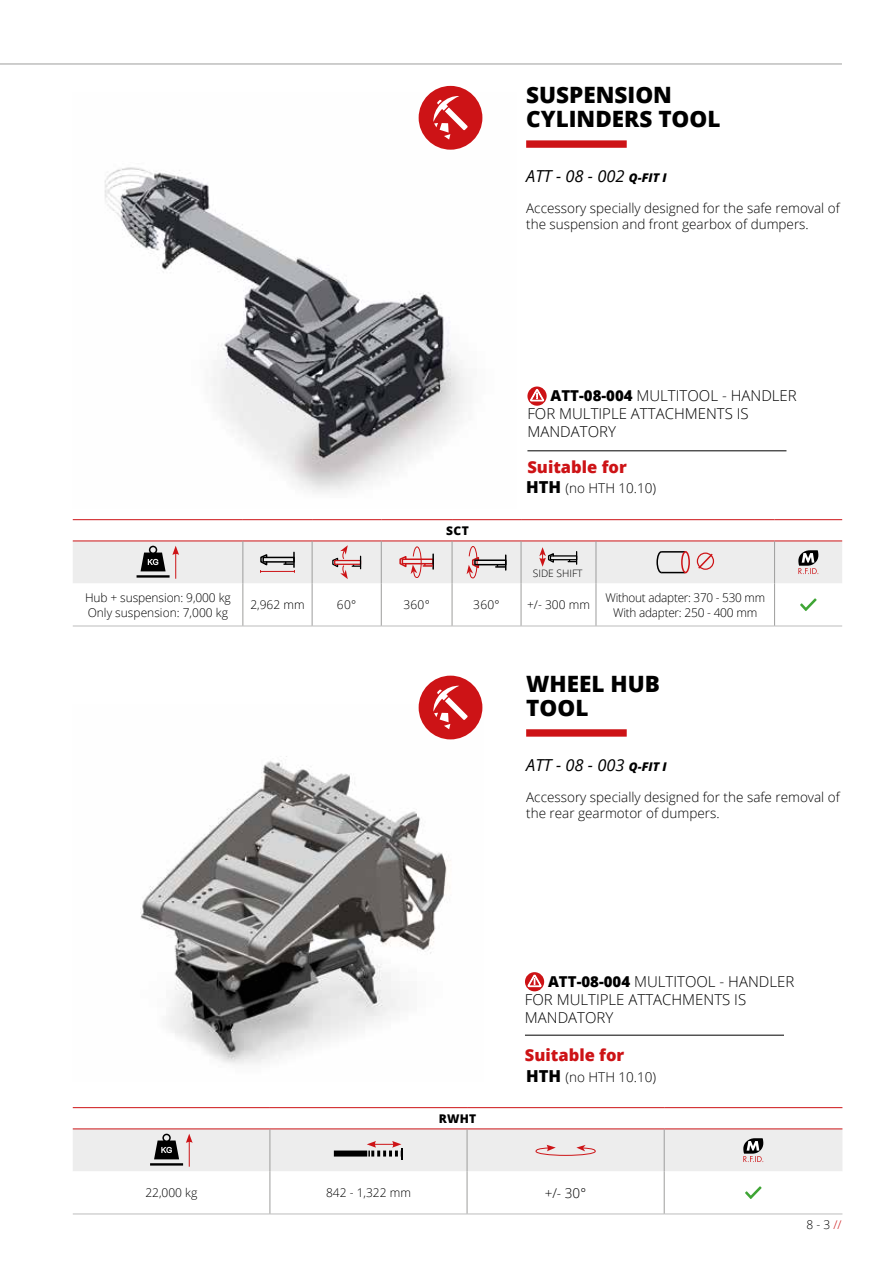
<style>
.page{position:relative;width:893px;height:1263px;background:#fff}
.page>*{position:absolute;margin:0;border:0;box-sizing:border-box;transform-origin:0 0}
.t1{font:800 22.5px/24px "Open Sans";color:#000}
.t2{font:italic 16.5px "Open Sans";color:#000}
.t3{font:800 16.5px "Open Sans";color:#cd1316}
.t4{font:300 15px/18px "Open Sans";color:#000}
.t5{font:300 13.5px/16.2px "Open Sans";color:#000}
.t6{font:300 12px/14.4px "Open Sans";letter-spacing:-.01em;color:#000}
.t7{font:800 12px "Open Sans";letter-spacing:.025em;color:#000}
.t8{font:300 10.2px "Open Sans";color:#000}
.s1{font-weight:800;font-size:12px}
.s2{font-weight:800}
.s3{font-weight:800;font-size:16.5px}
.s4{color:#cd1316}
</style>
<div class="page">
<img style="left:104px;top:93px;width:379px;height:399px">
<div style="left:419px;top:86px;width:63px;height:64px;background:#cd1316;border-radius:50%"></div>
<svg style="left:433px;top:96px;width:35px;height:44px"></svg>
<img style="left:140px;top:704px;width:343px;height:360px">
<div style="left:419px;top:676px;width:63px;height:63px;background:#cd1316;border-radius:50%"></div>
<svg style="left:433px;top:685px;width:35px;height:44px"></svg>
<hr style="left:0;top:64px;width:842px;height:1px;background:#9d9d9c">
<div style="left:526px;top:140px;width:101px;height:8px;background:#cd1316"></div>
<hr style="left:527px;top:451px;width:259px;height:1px;background:#000">
<svg style="left:527px;top:386px;width:20px;height:20px"></svg>
<svg style="left:530px;top:389px;width:14px;height:12px"></svg>
<hr style="left:73px;top:519px;width:170px;height:1px;background:#cd1316">
<hr style="left:243px;top:519px;width:69px;height:1px;background:#cd1316">
<hr style="left:312px;top:519px;width:69px;height:1px;background:#cd1316">
<hr style="left:381px;top:519px;width:71px;height:1px;background:#cd1316">
<hr style="left:452px;top:519px;width:69px;height:1px;background:#cd1316">
<hr style="left:521px;top:519px;width:75px;height:1px;background:#cd1316">
<hr style="left:596px;top:519px;width:179px;height:1px;background:#cd1316">
<hr style="left:775px;top:519px;width:67px;height:1px;background:#cd1316">
<hr style="left:73px;top:626px;width:170px;height:1px;background:#bcbcbc">
<hr style="left:243px;top:626px;width:69px;height:1px;background:#bcbcbc">
<hr style="left:312px;top:626px;width:69px;height:1px;background:#bcbcbc">
<hr style="left:381px;top:626px;width:71px;height:1px;background:#bcbcbc">
<hr style="left:452px;top:626px;width:69px;height:1px;background:#bcbcbc">
<hr style="left:521px;top:626px;width:75px;height:1px;background:#bcbcbc">
<hr style="left:596px;top:626px;width:179px;height:1px;background:#bcbcbc">
<hr style="left:775px;top:626px;width:67px;height:1px;background:#bcbcbc">
<svg style="left:73px;top:541px;width:769px;height:85px"></svg>
<div style="left:526px;top:729px;width:101px;height:8px;background:#cd1316"></div>
<hr style="left:73px;top:1107px;width:197px;height:1px;background:#cd1316">
<hr style="left:270px;top:1107px;width:197px;height:1px;background:#cd1316">
<hr style="left:467px;top:1107px;width:197px;height:1px;background:#cd1316">
<hr style="left:664px;top:1107px;width:178px;height:1px;background:#cd1316">
<hr style="left:73px;top:1128px;width:197px;height:1px;background:#cd1316">
<hr style="left:270px;top:1128px;width:197px;height:1px;background:#cd1316">
<hr style="left:467px;top:1128px;width:197px;height:1px;background:#cd1316">
<hr style="left:664px;top:1128px;width:178px;height:1px;background:#cd1316">
<hr style="left:73px;top:1214px;width:197px;height:1px;background:#bcbcbc">
<hr style="left:270px;top:1214px;width:197px;height:1px;background:#bcbcbc">
<hr style="left:467px;top:1214px;width:197px;height:1px;background:#bcbcbc">
<hr style="left:664px;top:1214px;width:178px;height:1px;background:#bcbcbc">
<svg style="left:73px;top:1129px;width:769px;height:85px"></svg>
<hr style="left:525px;top:1035px;width:259px;height:1px;background:#000">
<svg style="left:525px;top:972px;width:19px;height:19px"></svg>
<svg style="left:527px;top:975px;width:15px;height:12px"></svg>
<h1 class="t1" style="left:526px;top:82px;width:196px">SUSPENSION<br>CYLINDERS TOOL</h1>
<p class="t2" style="left:526px;top:164px;width:142px">ATT - 08 - 002 <span class="s1">Q-FIT I</span></p>
<p class="t5" style="left:526px;top:200px;width:315px">Accessory specially designed for the safe removal of the suspension and front gearbox of dumpers.</p>
<p class="t4" style="left:527px;top:387px;width:271px;text-indent:23px"><span class="s2">ATT-08-004</span> MULTITOOL - HANDLER<br>FOR MULTIPLE ATTACHMENTS IS<br>MANDATORY</p>
<p class="t3" style="left:527px;top:455px;width:101px">Suitable for</p>
<p class="t7" style="left:446px;top:521px;width:24px">SCT</p>
<p class="t5" style="left:526px;top:480px;width:132px"><span class="s3">HTH</span> (no HTH 10.10)</p>
<p class="t8" style="left:533px;top:567px;width:51px">SIDE SHIFT</p>
<p class="t6" style="left:85px;top:590px;width:147px">Hub + suspension: 9,000 kg<br>Only suspension: 7,000 kg</p>
<p class="t6" style="left:250px;top:597px;width:56px">2,962 mm</p>
<p class="t6" style="left:337px;top:597px;width:21px">60°</p>
<p class="t6" style="left:403px;top:597px;width:28px">360°</p>
<p class="t6" style="left:473px;top:597px;width:28px">360°</p>
<p class="t6" style="left:527px;top:597px;width:64px">+/- 300 mm</p>
<p class="t6" style="left:605px;top:590px;width:161px;text-align:center">Without adapter: 370 - 530 mm<br>With adapter: 250 - 400 mm</p>
<h1 class="t1" style="left:526px;top:670px;width:135px">WHEEL HUB<br>TOOL</h1>
<p class="t2" style="left:526px;top:753px;width:142px">ATT - 08 - 003 <span class="s1">Q-FIT I</span></p>
<p class="t5" style="left:526px;top:789px;width:315px">Accessory specially designed for the safe removal of the rear gearmotor of dumpers.</p>
<p class="t4" style="left:525px;top:972px;width:271px;text-indent:23px"><span class="s2">ATT-08-004</span> MULTITOOL - HANDLER<br>FOR MULTIPLE ATTACHMENTS IS<br>MANDATORY</p>
<p class="t3" style="left:525px;top:1043px;width:101px">Suitable for</p>
<p class="t7" style="left:439px;top:1109px;width:39px">RWHT</p>
<p class="t5" style="left:526px;top:1068px;width:132px"><span class="s3">HTH</span> (no HTH 10.10)</p>
<p class="t6" style="left:145px;top:1185px;width:54px">22,000 kg</p>
<p class="t6" style="left:326px;top:1185px;width:86px">842 - 1,322 mm</p>
<p class="t5" style="left:545px;top:1184px;width:43px">+/- 30°</p>
<p class="t6" style="left:806px;top:1217px;width:37px">8 - 3 <span class="s4">//</span></p>
</div>
